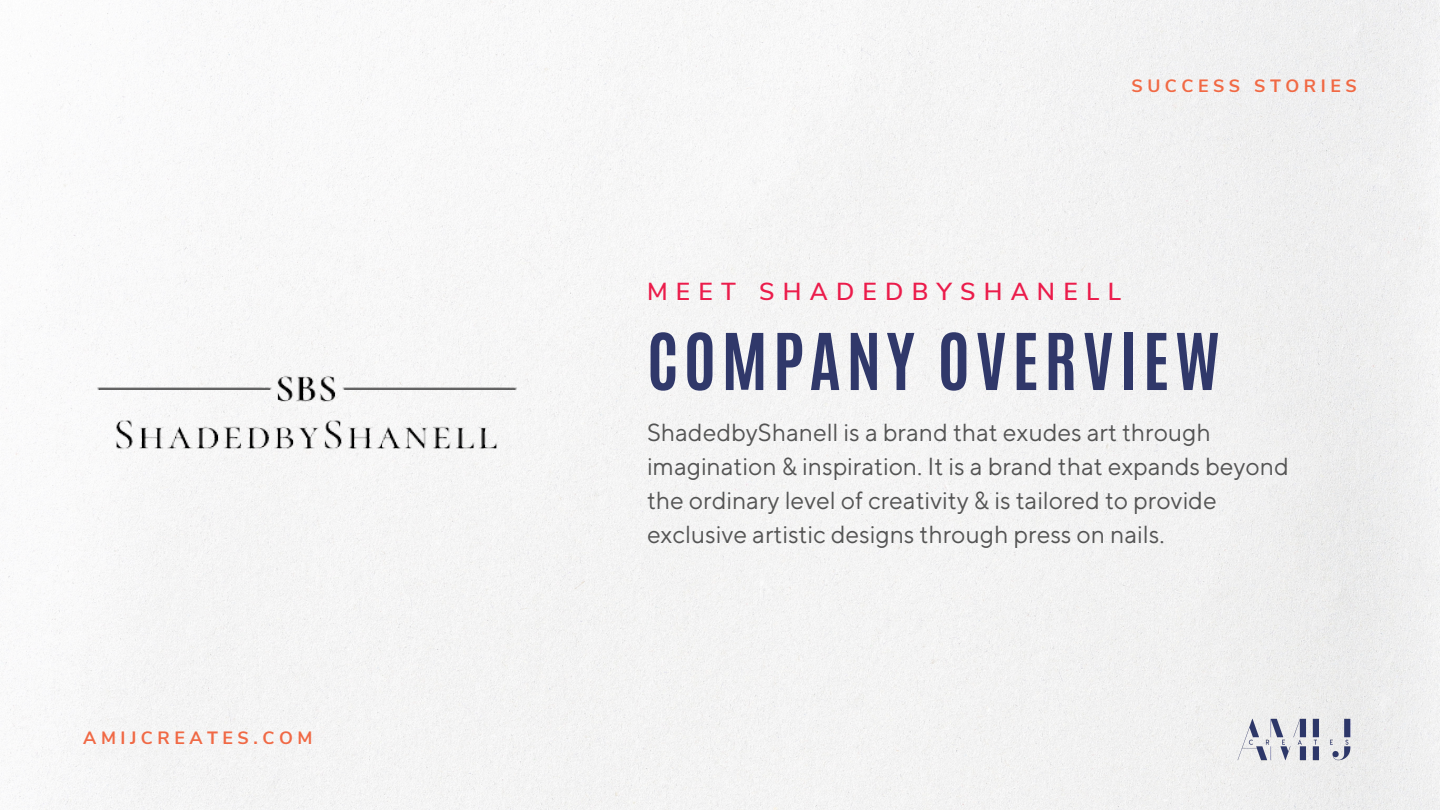
<style>
.page{position:relative;width:1440px;height:810px;background:#fff}
.page>*{position:absolute;margin:0;border:0;box-sizing:border-box;transform-origin:0 0}
.t1{font:700 66.5px "Antonio";letter-spacing:.085em;color:#30386a}
.t2{font:24.6px/34px "TT Norms Pro";color:#545454}
.t3{font:600 24.6px "Nunito Sans";letter-spacing:.335em;color:#eb1c4b}
.t4{font:700 17.8px "Nunito Sans";letter-spacing:.255em;color:#f06945}
.t5{font:700 17.8px "Nunito Sans";letter-spacing:.255em;color:#f16944}
</style>
<div class="page">
<img style="left:0;top:0;width:1440px;height:810px">
<div style="left:81px;top:279px;width:449px;height:258px;background:#f6f6f6"></div>
<img style="left:1228px;top:709px;width:131px;height:61px">
<p class="t4" style="left:83px;top:726px;width:231px">AMIJCREATES.COM</p>
<p class="t5" style="left:1131px;top:74px;width:227px">SUCCESS STORIES</p>
<h1 class="t3" style="left:647px;top:275px;width:476px">MEET SHADEDBYSHANELL</h1>
<p class="t1" style="left:647px;top:314px;width:574px">COMPANY OVERVIEW</p>
<h2 class="t2" style="left:647px;top:416px;width:643px">ShadedbyShanell is a brand that exudes art through imagination &amp; inspiration. It is a brand that expands beyond the ordinary level of creativity &amp; is tailored to provide exclusive artistic designs through press on nails.</h2>
</div>
